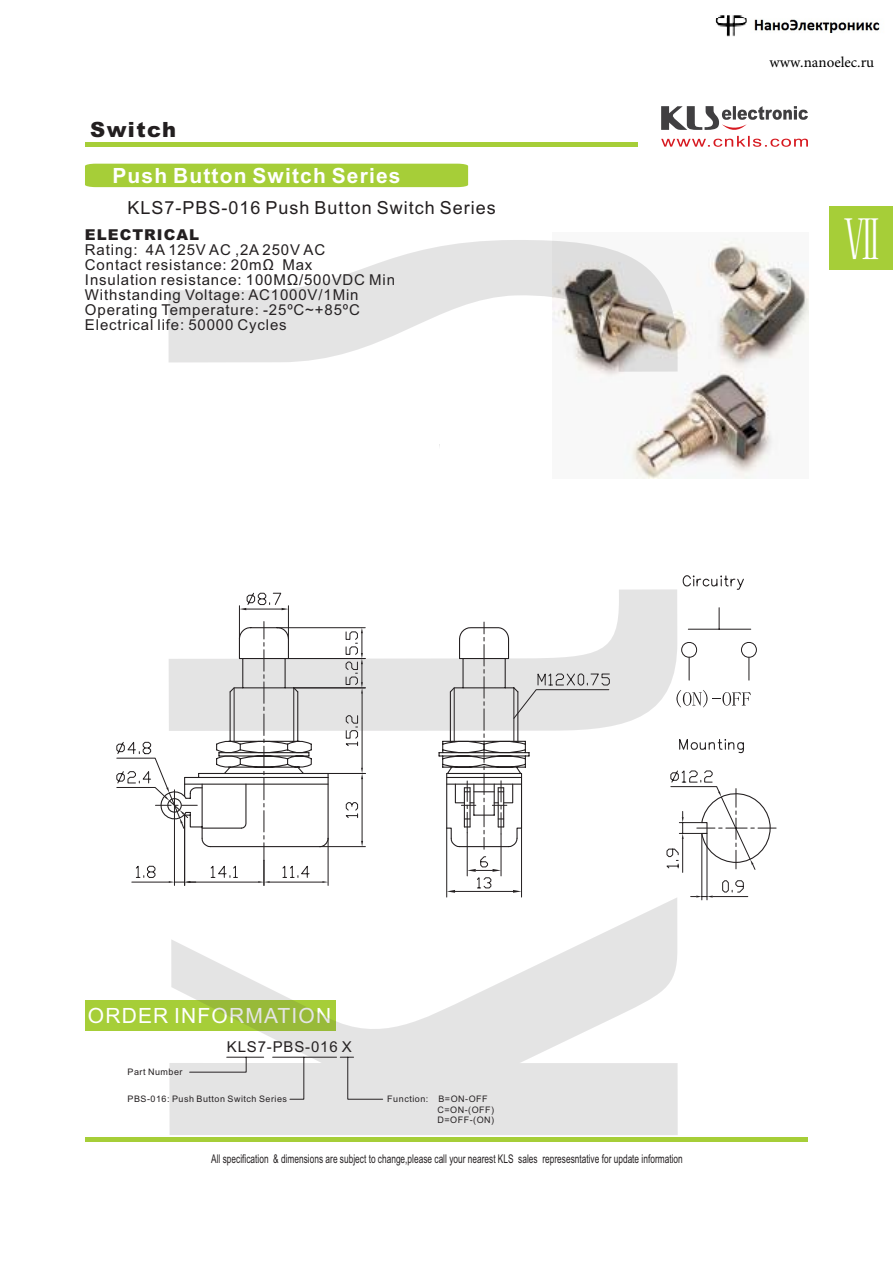
<style>
.page{position:relative;width:893px;height:1263px;background:#fff}
.page>*{position:absolute;margin:0;border:0;box-sizing:border-box;transform-origin:0 0}
.t1{font:54px "Sim Sun";color:#fff;scale:.69 1}
.t2{font:700 21px "Arial";letter-spacing:.055em;color:#fff}
.t3{font:21px "Arial";letter-spacing:.055em;color:#fff}
.t4{font:900 21px "Arial";letter-spacing:.065em;color:#231f20}
.t5{font:18px "Arial";letter-spacing:.055em;color:#231f20}
.t6{font:15px/15px "Arial";letter-spacing:.055em;color:#231f20}
.t7{font:15px "Minion Pro";color:#000}
.t8{font:900 15px "Arial";letter-spacing:.065em;color:#231f20}
.t9{font:12px "Arial";letter-spacing:.005em;color:#231f20;scale:.69 1}
.t10{font:9px/10.1px "Arial";letter-spacing:.055em;color:#231f20}
</style>
<div class="page">
<hr style="left:85px;top:143px;width:553px;height:4px;background:#a6ce38">
<div style="left:828px;top:206px;width:64px;height:64px;background:#a6ce38"></div>
<div style="left:85px;top:1137px;width:723px;height:5px;background:#a6ce38"></div>
<div style="left:85px;top:164px;width:383px;height:23px;background:#a6ce38"></div>
<svg style="left:661px;top:106px;width:147px;height:41px"></svg>
<div style="left:85px;top:1000px;width:251px;height:31px;background:#a6ce38"></div>
<img style="left:588px;top:238px;width:221px;height:240px">
<hr style="left:446px;top:828px;width:1px;height:69px;background:#231f20">
<hr style="left:521px;top:828px;width:1px;height:69px;background:#231f20">
<svg style="left:116px;top:731px;width:405px;height:162px"></svg>
<svg style="left:513px;top:731px;width:264px;height:138px"></svg>
<svg style="left:666px;top:770px;width:104px;height:130px"></svg>
<svg style="left:676px;top:575px;width:81px;height:180px"></svg>
<svg style="left:168px;top:240px;width:510px;height:132px;fill:#e4e4e4"></svg>
<svg style="left:169px;top:897px;width:509px;height:238px;fill:#e4e4e4"></svg>
<svg style="left:169px;top:444px;width:508px;height:287px"></svg>
<img style="left:715px;top:15px;width:165px;height:22px">
<h2 class="t4" style="left:90px;top:122px;width:87px">Switch</h2>
<h2 class="t2" style="left:112px;top:168px;width:290px">Push Button Switch Series</h2>
<p class="t5" style="left:128px;top:201px;width:370px">KLS7-PBS-016 Push Button Switch Series</p>
<p class="t8" style="left:85px;top:230px;width:116px">ELECTRICAL</p>
<p class="t6" style="left:85px;top:244px;width:311px">Rating: 4A 125V AC ,2A 250V AC<br>Contact resistance: 20mΩ Max<br>Insulation resistance: 100MΩ/500VDC Min Withstanding Voltage: AC1000V/1Min Operating Temperature: -25ºC~+85ºC Electrical life: 50000 Cycles</p>
<p class="t7" style="left:769px;top:52px;width:106px">www.nanoelec.ru</p>
<h1 class="t1" style="left:843px;top:220px;width:56px">Ⅶ</h1>
<h2 class="t3" style="left:88px;top:1008px;width:245px">ORDER INFORMATION</h2>
<p class="t6" style="left:227px;top:1041px;width:127px">KLS7-PBS-016 X</p>
<p class="t10" style="left:128px;top:1068px;width:57px">Part Number</p>
<p class="t10" style="left:128px;top:1095px;width:161px">PBS-016: Push Button Switch Series</p>
<p class="t10" style="left:437px;top:1095px;width:58px;text-indent:-50px">Function: B=ON-OFF<br>C=ON-(OFF)<br>D=OFF-(ON)</p>
<p class="t9" style="left:211px;top:1154px;width:685px">All specification &amp; dimensions are subject to change,please call your nearest KLS sales represesntative for update information</p>
</div>
